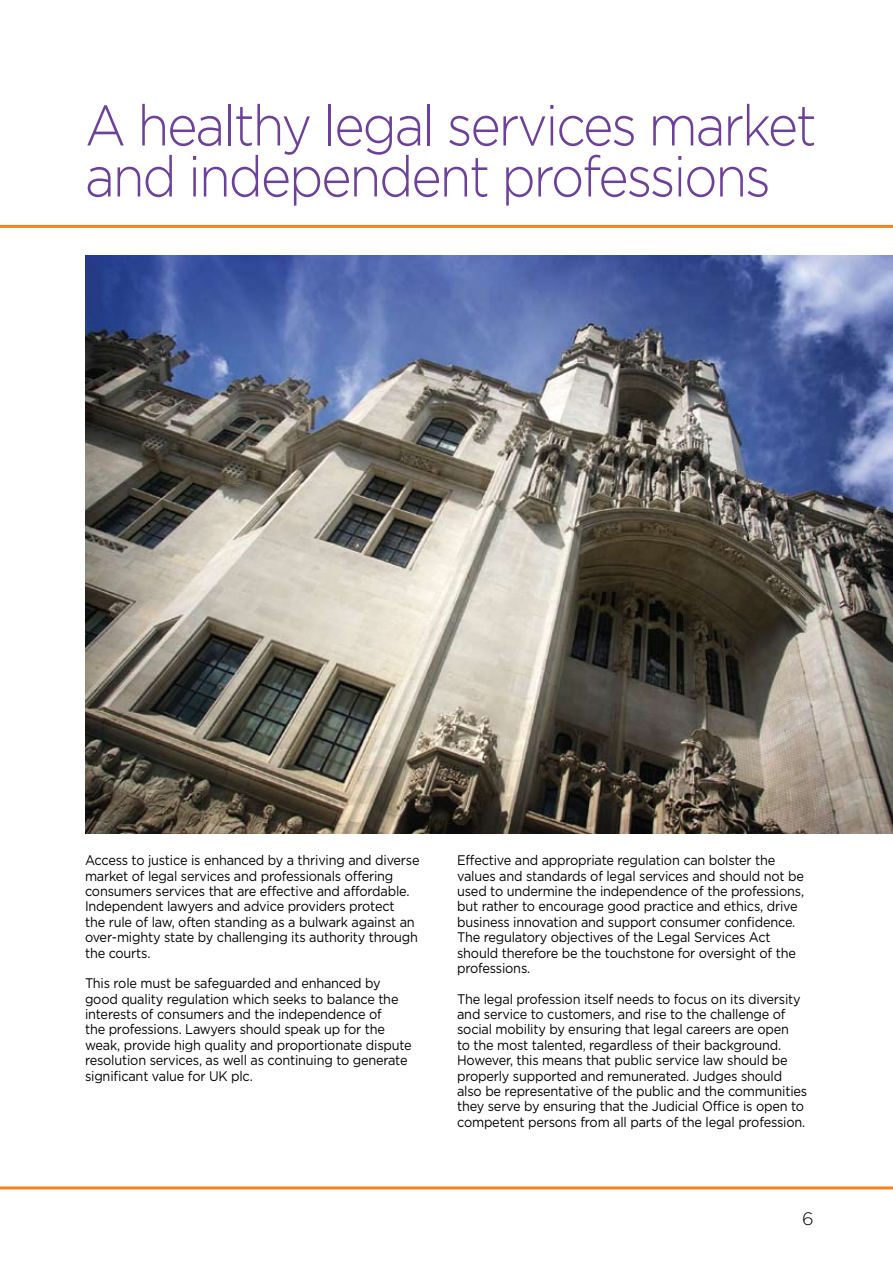
<style>
.page{position:relative;width:893px;height:1263px;background:#fff}
.page>*{position:absolute;margin:0;border:0;box-sizing:border-box;transform-origin:0 0}
.t1{font:300 57px/51px "Gotham";letter-spacing:-.04em;color:#6d4099;scale:.91 1}
.t2{font:300 18px "Gotham";color:#000}
.t3{font:13.8px/15.3px "Gotham";letter-spacing:-.015em;color:#000;scale:.92 1}
</style>
<div class="page">
<img style="left:85px;top:255px;width:808px;height:578px">
<hr style="left:0;top:225px;width:893px;height:3px;background:#f58220">
<hr style="left:0;top:1186px;width:893px;height:3px;background:#f58220">
<h1 class="t1" style="left:85px;top:99px;width:805px">A healthy legal services market and independent professions</h1>
<p class="t3" style="left:85px;top:852px;width:365px">Access to justice is enhanced by a thriving and diverse market of legal services and professionals offering consumers services that are effective and affordable.<br>Independent lawyers and advice providers protect<br>the rule of law, often standing as a bulwark against an over-mighty state by challenging its authority through the courts.</p>
<p class="t3" style="left:85px;top:975px;width:357px">This role must be safeguarded and enhanced by good quality regulation which seeks to balance the interests of consumers and the independence of<br>the professions. Lawyers should speak up for the weak, provide high quality and proportionate dispute resolution services, as well as continuing to generate significant value for UK plc.</p>
<p class="t3" style="left:457px;top:852px;width:379px">Effective and appropriate regulation can bolster the values and standards of legal services and should not be used to undermine the independence of the professions, but rather to encourage good practice and ethics, drive business innovation and support consumer confidence.<br>The regulatory objectives of the Legal Services Act should therefore be the touchstone for oversight of the professions.</p>
<p class="t3" style="left:457px;top:991px;width:382px">The legal profession itself needs to focus on its diversity and service to customers, and rise to the challenge of social mobility by ensuring that legal careers are open<br>to the most talented, regardless of their background.<br>However, this means that public service law should be properly supported and remunerated. Judges should also be representative of the public and the communities they serve by ensuring that the Judicial Office is open to competent persons from all parts of the legal profession.</p>
<h2 class="t2" style="left:802px;top:1209px;width:13px">6</h2>
</div>
